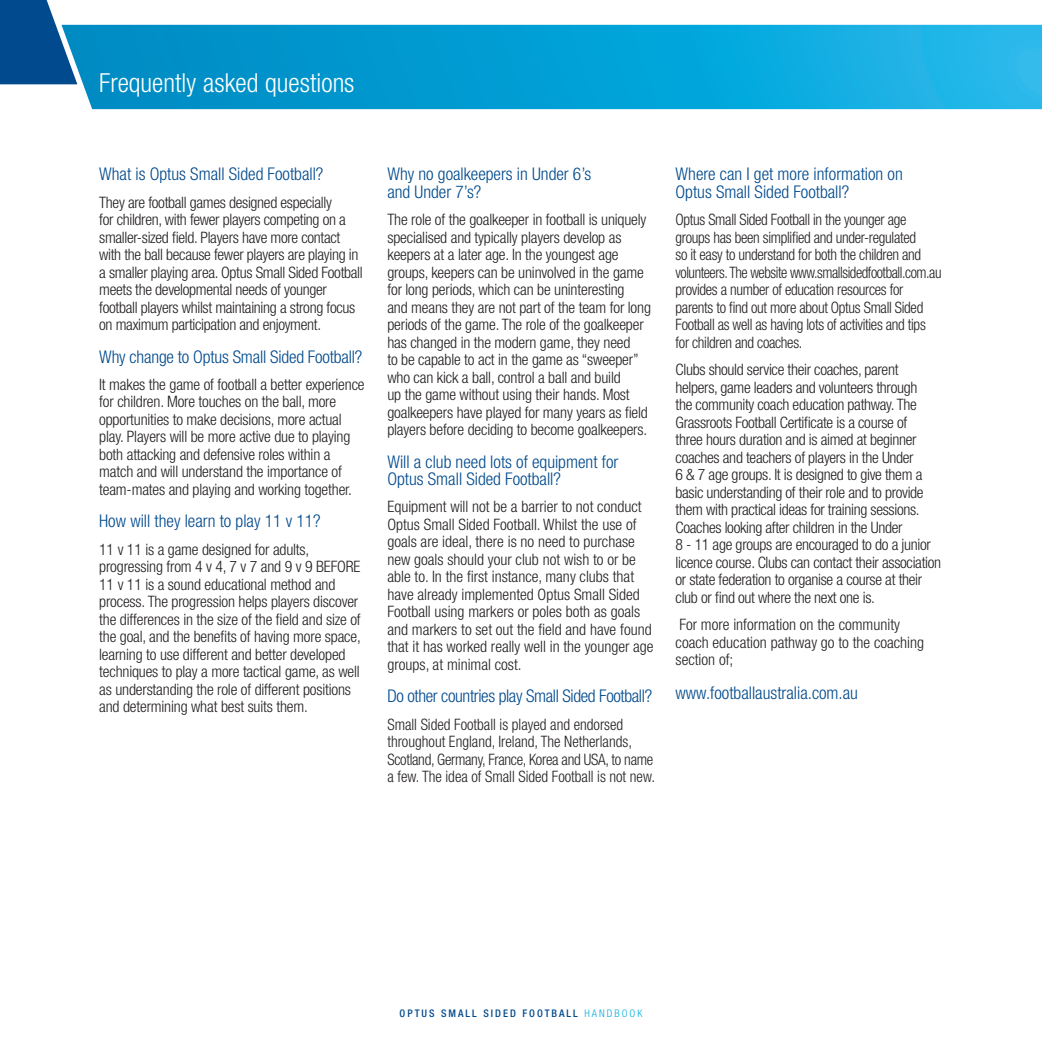
<style>
.page{position:relative;width:1042px;height:1042px;background:#fff}
.page>*{position:absolute;margin:0;border:0;box-sizing:border-box;transform-origin:0 0}
.t1{font:300 condensed 26.25px "Helvetica Neue";letter-spacing:.005em;color:#fff}
.t2{font:300 condensed 17.5px/17.5px "Helvetica Neue";color:#004a8d}
.t3{font:300 condensed 17.5px "Helvetica Neue";letter-spacing:-.02em;color:#004a8d}
.t4{font:300 condensed 15.75px/17.5px "Helvetica Neue";letter-spacing:-.01em;color:#231f20}
.t5{font:300 condensed 15.75px/17.5px "Helvetica Neue";letter-spacing:-.01em;color:#231f20;scale:.95 1}
.t6{font:300 condensed 15.75px/17.5px "Helvetica Neue";letter-spacing:-.01em;color:#231f20;scale:.96 1}
.t7{font:500 condensed 10.5px "Helvetica Neue";letter-spacing:.19em;color:#004a8d}
.s1{font-weight:300;color:#00aedc}
</style>
<div class="page">
<svg style="left:61px;top:25px;width:981px;height:84px;background:#0aa1d6"></svg>
<svg style="left:0;top:0;width:77px;height:84px;background:#2467a0"></svg>
<h1 class="t1" style="left:99px;top:67px;width:257px">Frequently asked questions</h1>
<p class="t2" style="left:99px;top:165px;width:226px">What is Optus Small Sided Football?</p>
<p class="t4" style="left:99px;top:193px;width:265px">They are football games designed especially<br>for children, with fewer players competing on a smaller-sized field. Players have more contact with the ball because fewer players are playing in a smaller playing area. Optus Small Sided Football meets the developmental needs of younger football players whilst maintaining a strong focus on maximum participation and enjoyment.</p>
<p class="t2" style="left:99px;top:347px;width:265px">Why change to Optus Small Sided Football?</p>
<p class="t4" style="left:99px;top:375px;width:267px">It makes the game of football a better experience for children. More touches on the ball, more opportunities to make decisions, more actual play. Players will be more active due to playing both attacking and defensive roles within a match and will understand the importance of team-mates and playing and working together.</p>
<p class="t2" style="left:99px;top:512px;width:223px">How will they learn to play 11 v 11?</p>
<p class="t4" style="left:99px;top:540px;width:263px">11 v 11 is a game designed for adults, progressing from 4 v 4, 7 v 7 and 9 v 9 BEFORE 11 v 11 is a sound educational method and process. The progression helps players discover the differences in the size of the field and size of the goal, and the benefits of having more space, learning to use different and better developed techniques to play a more tactical game, as well as understanding the role of different positions and determining what best suits them.</p>
<p class="t2" style="left:387px;top:165px;width:205px">Why no goalkeepers in Under 6’s and Under 7’s?</p>
<p class="t4" style="left:387px;top:211px;width:265px">The role of the goalkeeper in football is uniquely specialised and typically players develop as keepers at a later age. In the youngest age groups, keepers can be uninvolved in the game for long periods, which can be uninteresting<br>and means they are not part of the team for long periods of the game. The role of the goalkeeper has changed in the modern game, they need<br>to be capable to act in the game as “sweeper” who can kick a ball, control a ball and build<br>up the game without using their hands. Most goalkeepers have played for many years as field players before deciding to become goalkeepers.</p>
<p class="t2" style="left:387px;top:452px;width:232px">Will a club need lots of equipment for<br>Optus Small Sided Football?</p>
<p class="t4" style="left:387px;top:498px;width:268px">Equipment will not be a barrier to not conduct Optus Small Sided Football. Whilst the use of goals are ideal, there is no need to purchase new goals should your club not wish to or be able to. In the first instance, many clubs that have already implemented Optus Small Sided Football using markers or poles both as goals and markers to set out the field and have found that it has worked really well in the younger age groups, at minimal cost.</p>
<p class="t3" style="left:387px;top:686px;width:266px">Do other countries play Small Sided Football?</p>
<p class="t6" style="left:387px;top:715px;width:280px">Small Sided Football is played and endorsed throughout England, Ireland, The Netherlands, Scotland, Germany, France, Korea and USA, to name a few. The idea of Small Sided Football is not new.</p>
<p class="t2" style="left:675px;top:165px;width:229px">Where can I get more information on<br>Optus Small Sided Football?</p>
<p class="t5" style="left:675px;top:211px;width:281px">Optus Small Sided Football in the younger age groups has been simplified and under-regulated<br>so it easy to understand for both the children and volunteers. The website www.smallsidedfootball.com.au provides a number of education resources for parents to find out more about Optus Small Sided Football as well as having lots of activities and tips for children and coaches.</p>
<p class="t4" style="left:675px;top:361px;width:267px">Clubs should service their coaches, parent helpers, game leaders and volunteers through<br>the community coach education pathway. The Grassroots Football Certificate is a course of<br>three hours duration and is aimed at beginner coaches and teachers of players in the Under<br>6 &amp; 7 age groups. It is designed to give them a basic understanding of their role and to provide them with practical ideas for training sessions.<br>Coaches looking after children in the Under<br>8 - 11 age groups are encouraged to do a junior licence course. Clubs can contact their association or state federation to organise a course at their club or find out where the next one is.</p>
<p class="t4" style="left:675px;top:615px;width:250px">For more information on the community coach education pathway go to the coaching section of;</p>
<p class="t2" style="left:675px;top:684px;width:184px">www.footballaustralia.com.au</p>
<p class="t7" style="left:400px;top:1007px;width:201px">OPTUS SMALL SIDED FOOTBALL <span class="s1">HANDBOOK</span></p>
</div>
